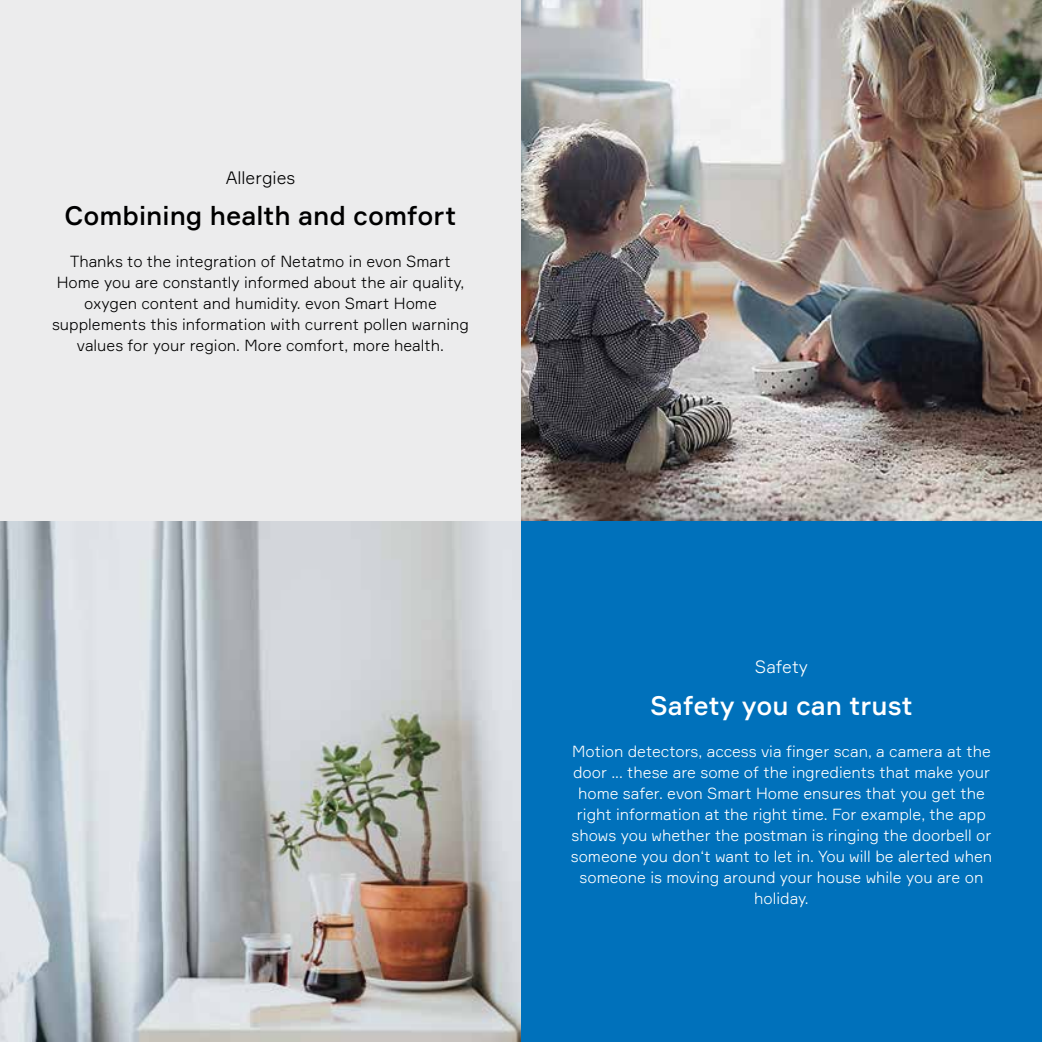
<style>
.page{position:relative;width:1042px;height:1042px;background:#fff}
.page>*{position:absolute;margin:0;border:0;box-sizing:border-box;transform-origin:0 0}
.t1{font:500 26.25px "Formular";color:#000}
.t2{font:500 26.25px "Formular";color:#fff}
.t3{font:300 17.5px "Formular";color:#000}
.t4{font:300 17.5px "Formular";color:#fff}
.t5{font:300 15.75px/21px "Formular";color:#fff;text-align:center}
.t6{font:300 15.75px/21px "Formular";color:#000;text-align:center}
</style>
<div class="page">
<div style="left:521px;top:521px;width:521px;height:521px;background:#0071bb"></div>
<div style="left:0;top:0;width:521px;height:521px;background:#ececed"></div>
<img style="left:0;top:521px;width:521px;height:521px">
<img style="left:521px;top:0;width:521px;height:521px">
<p class="t3" style="left:226px;top:167px;width:71px">Allergies</p>
<h1 class="t1" style="left:64px;top:199px;width:394px">Combining health and comfort</h1>
<p class="t6" style="left:52px;top:251px;width:418px">Thanks to the integration of Netatmo in evon Smart Home you are constantly informed about the air quality, oxygen content and humidity. evon Smart Home supplements this information with current pollen warning values for your region. More comfort, more health.</p>
<p class="t4" style="left:755px;top:656px;width:54px">Safety</p>
<h1 class="t2" style="left:650px;top:689px;width:264px">Safety you can trust</h1>
<p class="t5" style="left:571px;top:740px;width:423px">Motion detectors, access via finger scan, a camera at the door ... these are some of the ingredients that make your home safer. evon Smart Home ensures that you get the right information at the right time. For example, the app shows you whether the postman is ringing the doorbell or someone you don‘t want to let in. You will be alerted when someone is moving around your house while you are on holiday.</p>
</div>
